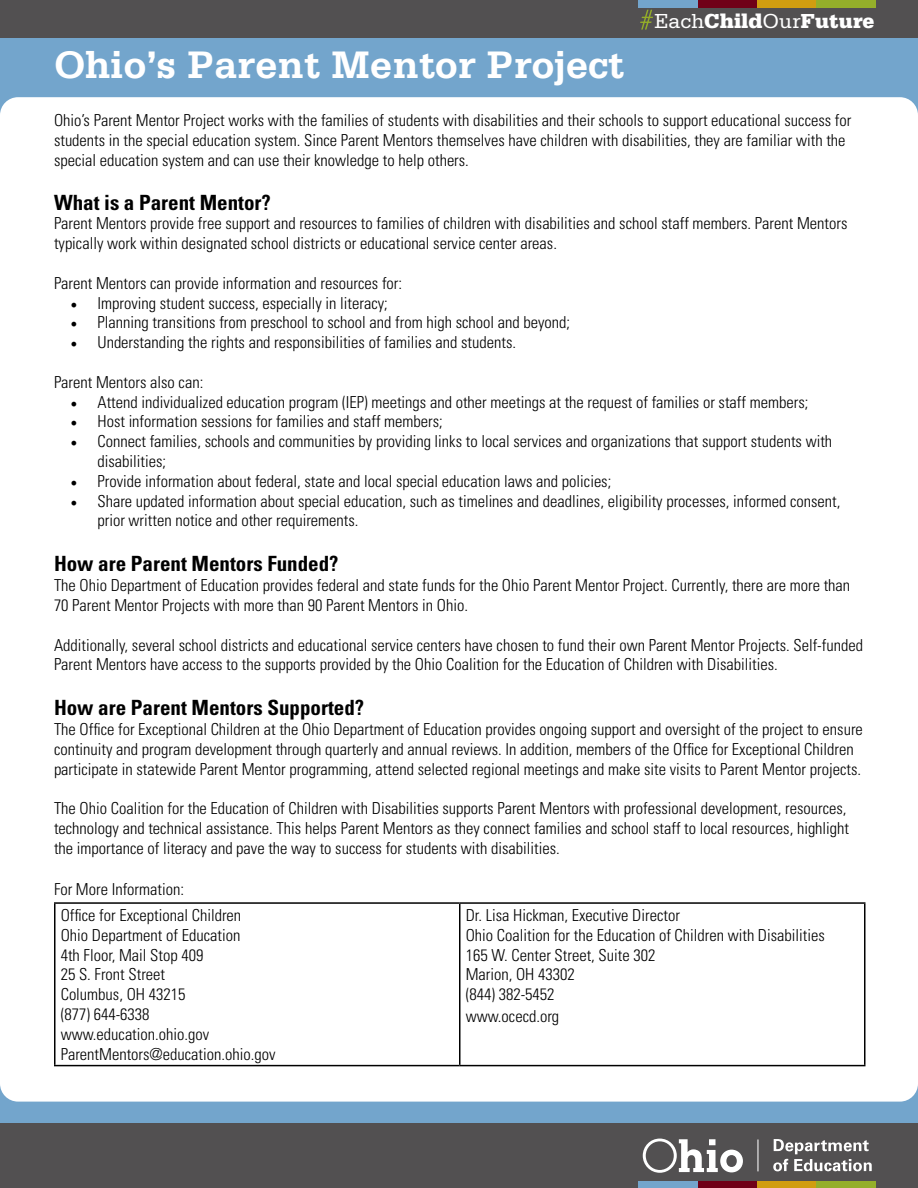
<style>
.page{position:relative;width:918px;height:1188px;background:#fff}
.page>*{position:absolute;margin:0;border:0;box-sizing:border-box;transform-origin:0 0}
.t1{font:700 40.5px "Serifa Std";color:#fff}
.t2{font:900 21.45px "Serifa Std";color:#fff}
.t3{font:700 condensed 21px "Univers LT Std";color:#000}
.t4{font:300 condensed 16.5px/19.8px "Univers LT Std";color:#000}
.s1{font-weight:400}
.s2{font-family:"Minion Pro";font-weight:400;font-stretch:normal;font-size:18px}
</style>
<div class="page">
<div style="left:0;top:1123px;width:918px;height:65px;background:#525051"></div>
<div style="left:0;top:0;width:918px;height:95px;background:#525051"></div>
<div style="left:0;top:1071px;width:918px;height:52px;background:#73a5cc"></div>
<div style="left:0;top:38px;width:918px;height:76px;background:#73a5cc"></div>
<div style="left:0;top:97px;width:918px;height:1005px;background:#fff;border-radius:18px"></div>
<div style="left:816px;top:0;width:60px;height:8px;background:#94af2a"></div>
<div style="left:757px;top:0;width:59px;height:8px;background:#d19d10"></div>
<div style="left:698px;top:0;width:59px;height:8px;background:#700017"></div>
<div style="left:638px;top:0;width:60px;height:8px;background:#73a5cc"></div>
<svg style="left:640px;top:10px;width:13px;height:20px"></svg>
<div style="left:816px;top:1181px;width:60px;height:7px;background:#94af2a"></div>
<div style="left:757px;top:1181px;width:59px;height:7px;background:#d19d10"></div>
<div style="left:698px;top:1181px;width:59px;height:7px;background:#700017"></div>
<div style="left:638px;top:1181px;width:60px;height:7px;background:#73a5cc"></div>
<svg style="left:643px;top:1139px;width:100px;height:34px"></svg>
<hr style="left:757px;top:1139px;width:1px;height:32px;background:#fff">
<svg style="left:773px;top:1139px;width:99px;height:32px"></svg>
<hr style="left:54px;top:902px;width:406px;height:2px;background:#000">
<hr style="left:54px;top:904px;width:2px;height:161px;background:#000">
<hr style="left:460px;top:902px;width:406px;height:2px;background:#000">
<hr style="left:459px;top:904px;width:1px;height:161px;background:#000">
<hr style="left:864px;top:904px;width:2px;height:161px;background:#000">
<hr style="left:54px;top:1065px;width:406px;height:1px;background:#000">
<hr style="left:460px;top:1065px;width:406px;height:1px;background:#000">
<h2 class="t2" style="left:654px;top:8px;width:222px"><span class="s1">Each</span>Child<span class="s1">Our</span>Future</h2>
<p class="t1" style="left:54px;top:41px;width:572px">Ohio’s Parent Mentor Project</p>
<p class="t4" style="left:54px;top:111px;width:799px">Ohio’s Parent Mentor Project works with the families of students with disabilities and their schools to support educational success for students in the special education system. Since Parent Mentors themselves have children with disabilities, they are familiar with the special education system and can use their knowledge to help others.</p>
<p class="t3" style="left:54px;top:189px;width:218px">What is a Parent Mentor?</p>
<p class="t4" style="left:54px;top:214px;width:795px">Parent Mentors provide free support and resources to families of children with disabilities and school staff members. Parent Mentors typically work within designated school districts or educational service center areas.</p>
<p class="t4" style="left:54px;top:273px;width:350px">Parent Mentors can provide information and resources for:</p>
<p class="t4" style="left:70px;top:293px;width:319px"><span class="s2">•</span> Improving student success, especially in literacy;</p>
<p class="t4" style="left:70px;top:313px;width:501px"><span class="s2">•</span> Planning transitions from preschool to school and from high school and beyond;</p>
<p class="t4" style="left:70px;top:333px;width:447px"><span class="s2">•</span> Understanding the rights and responsibilities of families and students.</p>
<p class="t4" style="left:54px;top:372px;width:151px">Parent Mentors also can:</p>
<p class="t4" style="left:70px;top:392px;width:739px"><span class="s2">•</span> Attend individualized education program (IEP) meetings and other meetings at the request of families or staff members;</p>
<p class="t4" style="left:70px;top:412px;width:374px"><span class="s2">•</span> Host information sessions for families and staff members;</p>
<p class="t4" style="left:98px;top:432px;width:736px;text-indent:-27px"><span class="s2">•</span> Connect families, schools and communities by providing links to local services and organizations that support students with disabilities;</p>
<p class="t4" style="left:70px;top:471px;width:542px"><span class="s2">•</span> Provide information about federal, state and local special education laws and policies;</p>
<p class="t4" style="left:98px;top:491px;width:744px;text-indent:-27px"><span class="s2">•</span> Share updated information about special education, such as timelines and deadlines, eligibility processes, informed consent, prior written notice and other requirements.</p>
<p class="t3" style="left:54px;top:551px;width:286px">How are Parent Mentors Funded?</p>
<p class="t4" style="left:54px;top:576px;width:798px">The Ohio Department of Education provides federal and state funds for the Ohio Parent Mentor Project. Currently, there are more than<br>70 Parent Mentor Projects with more than 90 Parent Mentors in Ohio.</p>
<p class="t4" style="left:54px;top:635px;width:811px">Additionally, several school districts and educational service centers have chosen to fund their own Parent Mentor Projects. Self-funded<br>Parent Mentors have access to the supports provided by the Ohio Coalition for the Education of Children with Disabilities.</p>
<p class="t3" style="left:54px;top:695px;width:312px">How are Parent Mentors Supported?</p>
<p class="t4" style="left:54px;top:720px;width:810px">The Office for Exceptional Children at the Ohio Department of Education provides ongoing support and oversight of the project to ensure continuity and program development through quarterly and annual reviews. In addition, members of the Office for Exceptional Children participate in statewide Parent Mentor programming, attend selected regional meetings and make site visits to Parent Mentor projects.</p>
<p class="t4" style="left:54px;top:799px;width:797px">The Ohio Coalition for the Education of Children with Disabilities supports Parent Mentors with professional development, resources, technology and technical assistance. This helps Parent Mentors as they connect families and school staff to local resources, highlight the importance of literacy and pave the way to success for students with disabilities.</p>
<p class="t4" style="left:54px;top:879px;width:132px">For More Information:</p>
<p class="t4" style="left:61px;top:905px;width:182px">Office for Exceptional Children</p>
<p class="t4" style="left:61px;top:925px;width:181px">Ohio Department of Education</p>
<p class="t4" style="left:61px;top:945px;width:144px">4th Floor, Mail Stop 409</p>
<p class="t4" style="left:61px;top:965px;width:106px">25 S. Front Street</p>
<p class="t4" style="left:61px;top:985px;width:126px">Columbus, OH 43215</p>
<p class="t4" style="left:61px;top:1004px;width:90px">(877) 644-6338</p>
<p class="t4" style="left:61px;top:1024px;width:150px">www.education.ohio.gov</p>
<p class="t4" style="left:61px;top:1044px;width:216px">ParentMentors@education.ohio.gov</p>
<p class="t4" style="left:466px;top:905px;width:216px">Dr. Lisa Hickman, Executive Director</p>
<p class="t4" style="left:466px;top:925px;width:361px">Ohio Coalition for the Education of Children with Disabilities</p>
<p class="t4" style="left:466px;top:945px;width:191px">165 W. Center Street, Suite 302</p>
<p class="t4" style="left:466px;top:965px;width:111px">Marion, OH 43302</p>
<p class="t4" style="left:466px;top:985px;width:90px">(844) 382-5452</p>
<p class="t4" style="left:466px;top:1006px;width:95px">www.ocecd.org</p>
</div>
